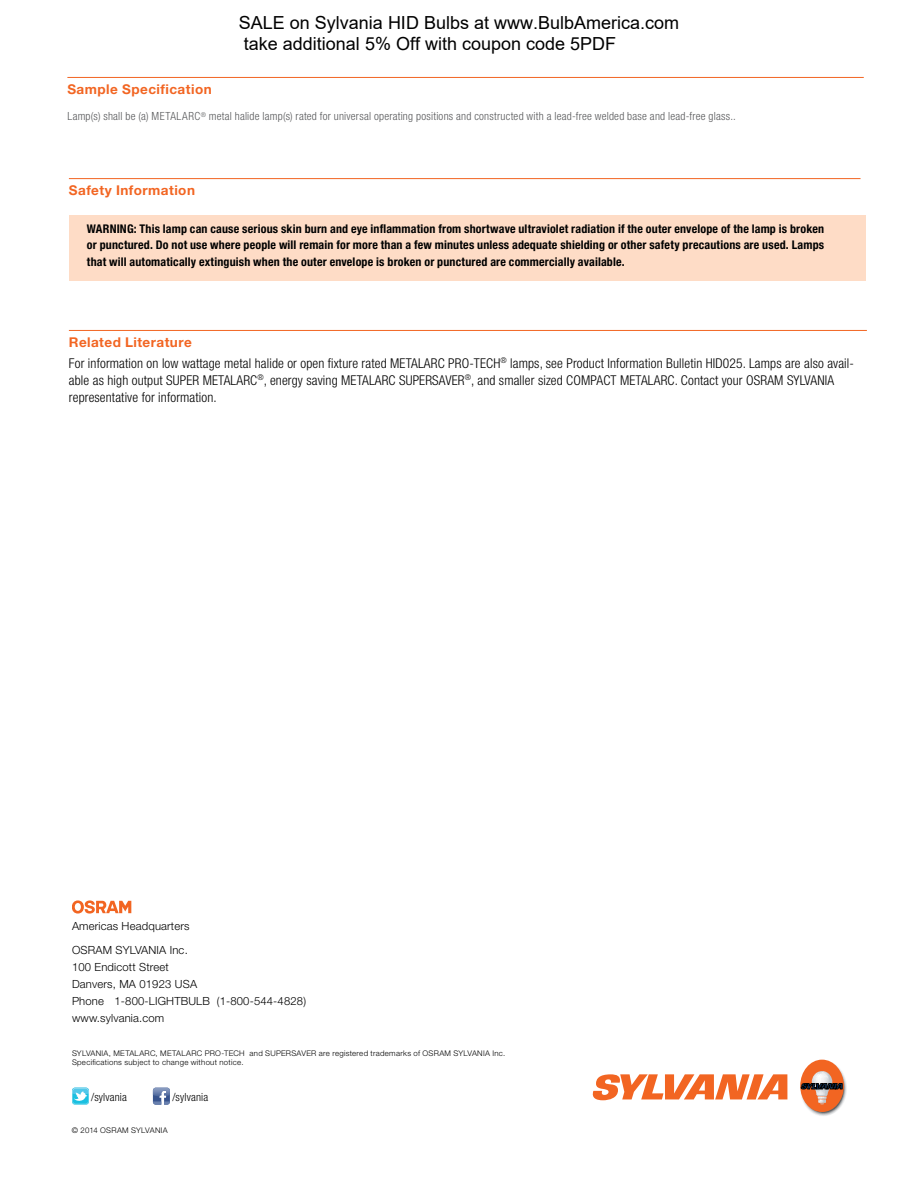
<style>
.page{position:relative;width:918px;height:1188px;background:#fff}
.page>*{position:absolute;margin:0;border:0;box-sizing:border-box;transform-origin:0 0}
.t1{font:18px/21.6px "Arial";color:#000}
.t2{font:300 condensed 13.5px/20.7px "Helvetica Neue LT Pro";letter-spacing:.01em;color:#000}
.t3{font:700 13.5px "Helvetica Neue LT Pro";letter-spacing:.035em;color:#f26522}
.t4{font:700 condensed 12px/16.5px "Helvetica Neue LT Pro";letter-spacing:.015em;color:#000;text-align:justify}
.t5{font:300 condensed 11.25px "Helvetica Neue LT Pro";letter-spacing:.02em;color:#58595b}
.t6{font:300 11.25px/17px "Helvetica Neue LT Pro";letter-spacing:.015em;color:#000}
.t7{font:300 condensed 11.25px "Helvetica Neue LT Pro";letter-spacing:.015em;color:#000}
.t8{font:300 7.8px/9px "Helvetica Neue LT Pro";letter-spacing:.035em;color:#000}
.s1{font-weight:700;font-stretch:normal;color:#f26522}
</style>
<div class="page">
<hr style="left:67px;top:77px;width:797px;height:1px;background:#f26522">
<svg style="left:72px;top:1088px;width:17px;height:17px"></svg>
<svg style="left:72px;top:1088px;width:17px;height:16px"></svg>
<svg style="left:153px;top:1088px;width:17px;height:17px"></svg>
<svg style="left:72px;top:900px;width:59px;height:14px"></svg>
<svg style="left:593px;top:1074px;width:194px;height:26px"></svg>
<svg style="left:800px;top:1060px;width:47px;height:56px"></svg>
<div style="left:69px;top:215px;width:796px;height:66px;background:#fedcc6"></div>
<hr style="left:69px;top:178px;width:792px;height:1px;background:#f26522">
<hr style="left:69px;top:330px;width:798px;height:1px;background:#f26522">
<p class="t3" style="left:67px;top:81px;width:146px">Sample Specification</p>
<h1 class="t1" style="left:239px;top:11px;width:442px">SALE on Sylvania HID Bulbs at www.BulbAmerica.com take additional 5% Off with coupon code 5PDF</h1>
<p class="t5" style="left:67px;top:110px;width:670px">Lamp(s) shall be (a) METALARC<sup>®</sup> metal halide lamp(s) rated for universal operating positions and constructed with a lead-free welded base and lead-free glass..</p>
<p class="t3" style="left:69px;top:182px;width:128px">Safety Information</p>
<p class="t4" style="left:87px;top:220px;width:739px">WARNING: This lamp can cause serious skin burn and eye inflammation from shortwave ultraviolet radiation if the outer envelope of the lamp is broken or punctured. Do not use where people will remain for more than a few minutes unless adequate shielding or other safety precautions are used. Lamps that will automatically extinguish when the outer envelope is broken or punctured are commercially available.</p>
<p class="t2" style="left:69px;top:332px;width:787px"><span class="s1">Related Literature<br></span>For information on low wattage metal halide or open fixture rated METALARC PRO-TECH<sup>®</sup> lamps, see Product Information Bulletin HID025. Lamps are also avail-</p>
<p class="t2" style="left:69px;top:371px;width:767px;line-height:17.2px">able as high output SUPER METALARC<sup>®</sup>, energy saving METALARC SUPERSAVER<sup>®</sup>, and smaller sized COMPACT METALARC. Contact your OSRAM SYLVANIA representative for information.</p>
<p class="t6" style="left:72px;top:914px;width:119px;line-height:23.7px">Americas Headquarters<br>OSRAM SYLVANIA Inc.</p>
<p class="t6" style="left:72px;top:958px;width:236px">100 Endicott Street<br>Danvers, MA 01923 USA<br>Phone 1-800-LIGHTBULB (1-800-544-4828) www.sylvania.com</p>
<p class="t8" style="left:72px;top:1049px;width:435px">SYLVANIA, METALARC, METALARC PRO-TECH and SUPERSAVER are registered trademarks of OSRAM SYLVANIA Inc.<br>Specifications subject to change without notice.</p>
<p class="t7" style="left:91px;top:1090px;width:37px">/sylvania</p>
<p class="t7" style="left:172px;top:1090px;width:37px">/sylvania</p>
<p class="t8" style="left:72px;top:1125px;width:97px">© 2014 OSRAM SYLVANIA</p>
</div>
